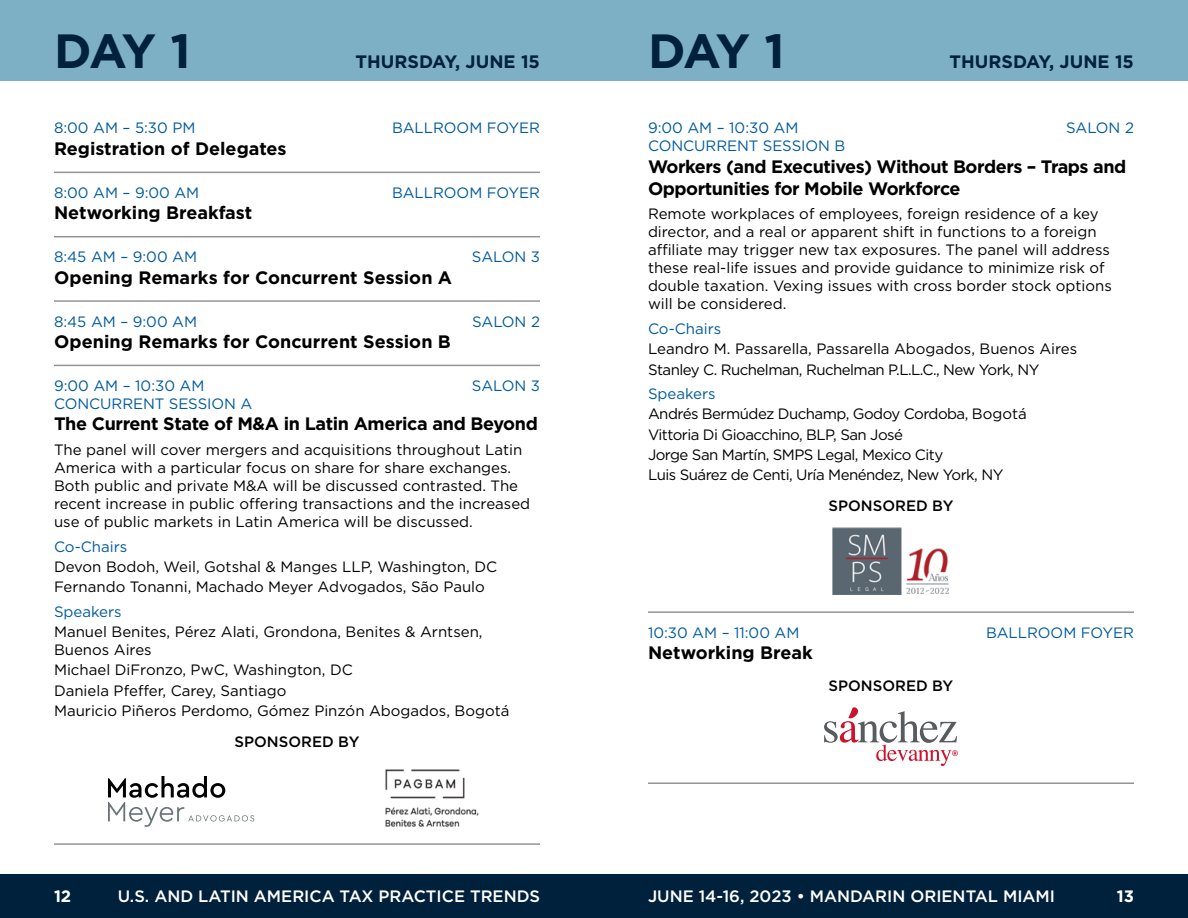
<style>
.page{position:relative;width:1188px;height:918px;background:#fff}
.page>*{position:absolute;margin:0;border:0;box-sizing:border-box;transform-origin:0 0}
.t1{font:700 48px "Gotham";letter-spacing:-.08em;color:#00213c}
.t2{font:700 18px/21.6px "Gotham";letter-spacing:-.01em;color:#000}
.t3{font:700 18px "Gotham";color:#00213c}
.t4{font:500 16.5px "Gotham";color:#fff}
.t5{font:700 16.5px "Gotham";color:#fff}
.t6{font:15px/18px "Gotham";color:#000}
.t7{font:15px "Gotham";color:#005b9e}
.t8{font:15px/20.1px "Gotham";letter-spacing:-.035em;color:#000}
.t9{font:500 15px "Gotham";color:#000}
</style>
<div class="page">
<div style="left:594px;top:874px;width:594px;height:44px;background:#00213c"></div>
<div style="left:0;top:874px;width:594px;height:44px;background:#00213c"></div>
<div style="left:0;top:0;width:594px;height:81px;background:#7db0c5"></div>
<div style="left:594px;top:0;width:594px;height:81px;background:#7db0c5"></div>
<hr style="left:54px;top:172px;width:486px;height:1px;background:#949494">
<hr style="left:54px;top:236px;width:486px;height:1px;background:#949494">
<hr style="left:54px;top:300px;width:486px;height:2px;background:#949494">
<hr style="left:54px;top:365px;width:486px;height:1px;background:#949494">
<svg style="left:108px;top:776px;width:146px;height:51px"></svg>
<img style="left:385px;top:769px;width:94px;height:58px">
<hr style="left:54px;top:843px;width:486px;height:2px;background:#949494">
<img style="left:833px;top:528px;width:116px;height:67px">
<hr style="left:648px;top:611px;width:486px;height:2px;background:#949494">
<svg style="left:824px;top:707px;width:134px;height:59px"></svg>
<hr style="left:648px;top:782px;width:486px;height:2px;background:#949494">
<h1 class="t1" style="left:54px;top:19px;width:138px">DAY 1</h1>
<p class="t3" style="left:356px;top:49px;width:186px">THURSDAY, JUNE 15</p>
<h1 class="t1" style="left:648px;top:19px;width:138px">DAY 1</h1>
<p class="t3" style="left:950px;top:49px;width:186px">THURSDAY, JUNE 15</p>
<p class="t7" style="left:54px;top:119px;width:143px">8:00 AM – 5:30 PM</p>
<p class="t7" style="left:392px;top:119px;width:149px">BALLROOM FOYER</p>
<p class="t2" style="left:54px;top:138px;width:234px">Registration of Delegates</p>
<p class="t7" style="left:54px;top:183px;width:147px">8:00 AM – 9:00 AM</p>
<p class="t7" style="left:392px;top:183px;width:149px">BALLROOM FOYER</p>
<p class="t2" style="left:54px;top:202px;width:200px">Networking Breakfast</p>
<p class="t7" style="left:54px;top:247px;width:145px">8:45 AM – 9:00 AM</p>
<p class="t7" style="left:472px;top:247px;width:70px">SALON 3</p>
<p class="t2" style="left:54px;top:267px;width:400px">Opening Remarks for Concurrent Session A</p>
<p class="t7" style="left:54px;top:312px;width:145px">8:45 AM – 9:00 AM</p>
<p class="t7" style="left:472px;top:312px;width:69px">SALON 2</p>
<p class="t2" style="left:54px;top:331px;width:398px">Opening Remarks for Concurrent Session B</p>
<p class="t7" style="left:54px;top:376px;width:152px">9:00 AM – 10:30 AM</p>
<p class="t7" style="left:472px;top:376px;width:70px">SALON 3</p>
<p class="t7" style="left:54px;top:394px;width:200px">CONCURRENT SESSION A</p>
<p class="t2" style="left:54px;top:413px;width:485px">The Current State of M&amp;A in Latin America and Beyond</p>
<p class="t6" style="left:54px;top:441px;width:478px">The panel will cover mergers and acquisitions throughout Latin America with a particular focus on share for share exchanges.<br>Both public and private M&amp;A will be discussed contrasted. The recent increase in public offering transactions and the increased use of public markets in Latin America will be discussed.</p>
<p class="t7" style="left:54px;top:537px;width:75px">Co-Chairs</p>
<p class="t6" style="left:54px;top:556px;width:445px;line-height:20.1px">Devon Bodoh, Weil, Gotshal &amp; Manges LLP, Washington, DC<br>Fernando Tonanni, Machado Meyer Advogados, São Paulo</p>
<p class="t7" style="left:54px;top:602px;width:69px">Speakers</p>
<p class="t6" style="left:54px;top:623px;width:430px">Manuel Benites, Pérez Alati, Grondona, Benites &amp; Arntsen,<br>Buenos Aires</p>
<p class="t6" style="left:54px;top:660px;width:457px;line-height:20.1px">Michael DiFronzo, PwC, Washington, DC<br>Daniela Pfeffer, Carey, Santiago<br>Mauricio Piñeros Perdomo, Gómez Pinzón Abogados, Bogotá</p>
<p class="t9" style="left:235px;top:732px;width:126px">SPONSORED BY</p>
<p class="t7" style="left:648px;top:119px;width:152px">9:00 AM – 10:30 AM</p>
<p class="t7" style="left:1066px;top:119px;width:69px">SALON 2</p>
<p class="t7" style="left:648px;top:137px;width:199px">CONCURRENT SESSION B</p>
<p class="t2" style="left:648px;top:156px;width:480px">Workers (and Executives) Without Borders – Traps and<br>Opportunities for Mobile Workforce</p>
<p class="t6" style="left:648px;top:205px;width:465px">Remote workplaces of employees, foreign residence of a key director, and a real or apparent shift in functions to a foreign affiliate may trigger new tax exposures. The panel will address these real-life issues and provide guidance to minimize risk of double taxation. Vexing issues with cross border stock options will be considered.</p>
<p class="t7" style="left:648px;top:319px;width:75px">Co-Chairs</p>
<p class="t6" style="left:648px;top:339px;width:431px;line-height:20.1px">Leandro M. Passarella, Passarella Abogados, Buenos Aires<br>Stanley C. Ruchelman, Ruchelman P.L.L.C., New York, NY</p>
<p class="t7" style="left:648px;top:384px;width:69px">Speakers</p>
<p class="t8" style="left:648px;top:404px;width:380px">Andrés Bermúdez Duchamp, Godoy Cordoba, Bogotá Vittoria Di Gioacchino, BLP, San José<br>Jorge San Martín, SMPS Legal, Mexico City<br>Luis Suárez de Centi, Uría Menéndez, New York, NY</p>
<p class="t9" style="left:829px;top:496px;width:126px">SPONSORED BY</p>
<p class="t7" style="left:648px;top:623px;width:153px">10:30 AM – 11:00 AM</p>
<p class="t7" style="left:986px;top:623px;width:149px">BALLROOM FOYER</p>
<p class="t2" style="left:648px;top:642px;width:166px">Networking Break</p>
<p class="t9" style="left:829px;top:676px;width:126px">SPONSORED BY</p>
<p class="t5" style="left:54px;top:885px;width:19px">12</p>
<p class="t4" style="left:118px;top:886px;width:424px">U.S. AND LATIN AMERICA TAX PRACTICE TRENDS</p>
<p class="t4" style="left:648px;top:886px;width:409px">JUNE 14-16, 2023 • MANDARIN ORIENTAL MIAMI</p>
<p class="t5" style="left:1117px;top:885px;width:19px">13</p>
</div>
